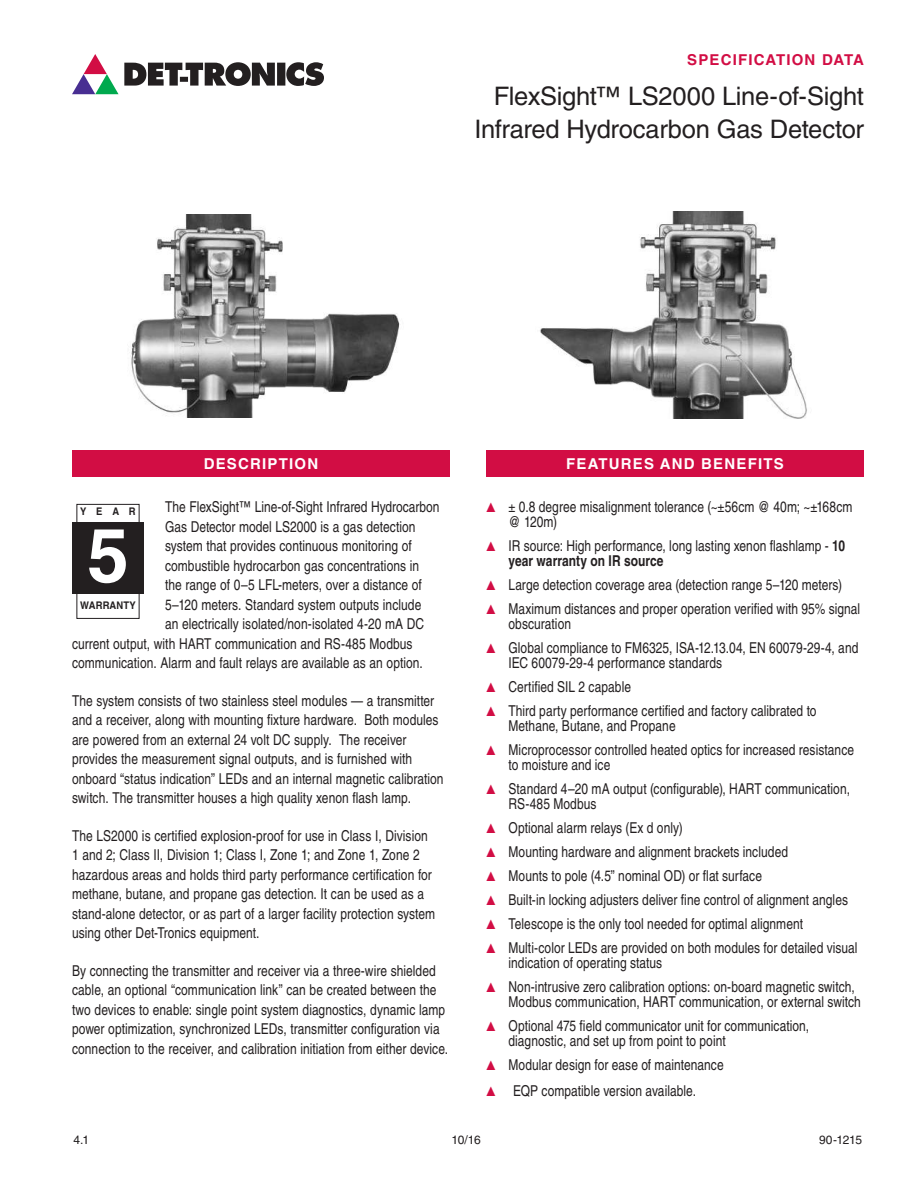
<style>
.page{position:relative;width:918px;height:1188px;background:#fff}
.page>*{position:absolute;margin:0;border:0;box-sizing:border-box;transform-origin:0 0}
.t1{font:700 75px "Helvetica LT Std";color:#fff}
.t2{font:25.5px/33px "Helvetica LT Std";letter-spacing:-.01em;color:#231f20;text-align:right}
.t3{font:15px/19.5px "Helvetica LT Std";letter-spacing:.005em;color:#231f20;scale:.8 1}
.t4{font:700 15px "Helvetica LT Std";letter-spacing:.08em;color:#fff}
.t5{font:700 15px "Helvetica LT Std";letter-spacing:.08em;color:#d20d44}
.t6{font:12px "Helvetica LT Std";letter-spacing:-.035em;color:#231f20}
.t7{font:700 10.5px "Helvetica LT Std";letter-spacing:.015em;color:#231f20;scale:.9 1}
.s1{color:#d20d44}
.s2{font-weight:700}
</style>
<div class="page">
<svg style="left:72px;top:54px;width:252px;height:40px"></svg>
<div style="left:72px;top:450px;width:378px;height:27px;background:#d20d44"></div>
<div style="left:486px;top:450px;width:378px;height:27px;background:#d20d44"></div>
<img style="left:130px;top:215px;width:270px;height:203px">
<img style="left:540px;top:212px;width:267px;height:207px">
<div style="left:72px;top:522px;width:72px;height:72px;background:#231f20"></div>
<div style="left:77px;top:504px;width:63px;height:115px;border:1px solid #231f20"></div>
<p class="t5" style="left:687px;top:50px;width:178px">SPECIFICATION DATA</p>
<h2 class="t2" style="left:474px;top:79px;width:391px">FlexSight™ LS2000 Line-of-Sight<br>Infrared Hydrocarbon Gas Detector</h2>
<p class="t4" style="left:204px;top:455px;width:116px">DESCRIPTION</p>
<p class="t4" style="left:566px;top:455px;width:219px">FEATURES AND BENEFITS</p>
<p class="t3" style="left:508px;top:500px;width:431px;line-height:15px;text-indent:-22px"><span class="s1">▲</span> ± 0.8 degree misalignment tolerance (~±56cm @ 40m; ~±168cm @ 120m)</p>
<p class="t3" style="left:508px;top:539px;width:422px;line-height:15px;text-indent:-22px"><span class="s1">▲</span> IR source: High performance, long lasting xenon flashlamp - <span class="s2">10 year warranty on IR source</span></p>
<p class="t3" style="left:486px;top:575px;width:447px"><span class="s1">▲</span> Large detection coverage area (detection range 5–120 meters)</p>
<p class="t3" style="left:508px;top:602px;width:441px;line-height:15px;text-indent:-22px"><span class="s1">▲</span> Maximum distances and proper operation verified with 95% signal obscuration</p>
<p class="t3" style="left:508px;top:641px;width:439px;line-height:15px;text-indent:-22px"><span class="s1">▲</span> Global compliance to FM6325, ISA-12.13.04, EN 60079-29-4, and<br>IEC 60079-29-4 performance standards</p>
<p class="t3" style="left:486px;top:677px;width:183px"><span class="s1">▲</span> Certified SIL 2 capable</p>
<p class="t3" style="left:508px;top:704px;width:387px;line-height:15px;text-indent:-22px"><span class="s1">▲</span> Third party performance certified and factory calibrated to<br>Methane, Butane, and Propane</p>
<p class="t3" style="left:508px;top:743px;width:434px;line-height:15px;text-indent:-22px"><span class="s1">▲</span> Microprocessor controlled heated optics for increased resistance to moisture and ice</p>
<p class="t3" style="left:508px;top:782px;width:428px;line-height:15px;text-indent:-22px"><span class="s1">▲</span> Standard 4–20 mA output (configurable), HART communication,<br>RS-485 Modbus</p>
<p class="t3" style="left:486px;top:818px;width:248px"><span class="s1">▲</span> Optional alarm relays (Ex d only)</p>
<p class="t3" style="left:486px;top:842px;width:379px"><span class="s1">▲</span> Mounting hardware and alignment brackets included</p>
<p class="t3" style="left:486px;top:866px;width:347px"><span class="s1">▲</span> Mounts to pole (4.5” nominal OD) or flat surface</p>
<p class="t3" style="left:486px;top:890px;width:454px"><span class="s1">▲</span> Built-in locking adjusters deliver fine control of alignment angles</p>
<p class="t3" style="left:486px;top:914px;width:398px"><span class="s1">▲</span> Telescope is the only tool needed for optimal alignment</p>
<p class="t3" style="left:508px;top:941px;width:438px;line-height:15px;text-indent:-22px"><span class="s1">▲</span> Multi-color LEDs are provided on both modules for detailed visual indication of operating status</p>
<p class="t3" style="left:508px;top:980px;width:442px;line-height:15px;text-indent:-22px"><span class="s1">▲</span> Non-intrusive zero calibration options: on-board magnetic switch,<br>Modbus communication, HART communication, or external switch</p>
<p class="t3" style="left:508px;top:1019px;width:377px;line-height:15px;text-indent:-22px"><span class="s1">▲</span> Optional 475 field communicator unit for communication, diagnostic, and set up from point to point</p>
<p class="t3" style="left:486px;top:1055px;width:299px"><span class="s1">▲</span> Modular design for ease of maintenance</p>
<p class="t3" style="left:486px;top:1081px;width:264px"><span class="s1">▲</span> EQP compatible version available.</p>
<p class="t3" style="left:165px;top:497px;width:344px">The FlexSight™ Line-of-Sight Infrared Hydrocarbon</p>
<p class="t3" style="left:165px;top:517px;width:315px">Gas Detector model LS2000 is a gas detection</p>
<p class="t3" style="left:165px;top:536px;width:310px">system that provides continuous monitoring of</p>
<p class="t3" style="left:165px;top:556px;width:319px">combustible hydrocarbon gas concentrations in</p>
<p class="t3" style="left:165px;top:575px;width:323px">the range of 0–5 LFL-meters, over a distance of</p>
<p class="t3" style="left:165px;top:595px;width:322px">5–120 meters. Standard system outputs include</p>
<p class="t3" style="left:165px;top:614px;width:326px">an electrically isolated/non-isolated 4-20 mA DC</p>
<p class="t3" style="left:72px;top:634px;width:427px">current output, with HART communication and RS-485 Modbus</p>
<p class="t3" style="left:72px;top:653px;width:440px">communication. Alarm and fault relays are available as an option.</p>
<p class="t3" style="left:72px;top:691px;width:466px">The system consists of two stainless steel modules — a transmitter and a receiver, along with mounting fixture hardware. Both modules are powered from an external 24 volt DC supply. The receiver provides the measurement signal outputs, and is furnished with onboard “status indication” LEDs and an internal magnetic calibration switch. The transmitter houses a high quality xenon flash lamp.</p>
<p class="t3" style="left:72px;top:826px;width:456px">The LS2000 is certified explosion-proof for use in Class I, Division 1 and 2; Class II, Division 1; Class I, Zone 1; and Zone 1, Zone 2 hazardous areas and holds third party performance certification for methane, butane, and propane gas detection. It can be used as a stand-alone detector, or as part of a larger facility protection system using other Det-Tronics equipment.</p>
<p class="t3" style="left:72px;top:961px;width:472px">By connecting the transmitter and receiver via a three-wire shielded cable, an optional “communication link” can be created between the two devices to enable: single point system diagnostics, dynamic lamp power optimization, synchronized LEDs, transmitter configuration via connection to the receiver, and calibration initiation from either device.</p>
<p class="t7" style="left:80px;top:505px;width:63px">YEAR</p>
<h1 class="t1" style="left:87px;top:510px;width:43px">5</h1>
<p class="t7" style="left:80px;top:599px;width:63px">WARRANTY</p>
<p class="t6" style="left:74px;top:1133px;width:17px">4.1</p>
<p class="t6" style="left:452px;top:1133px;width:31px">10/16</p>
<p class="t6" style="left:819px;top:1133px;width:45px">90-1215</p>
</div>
